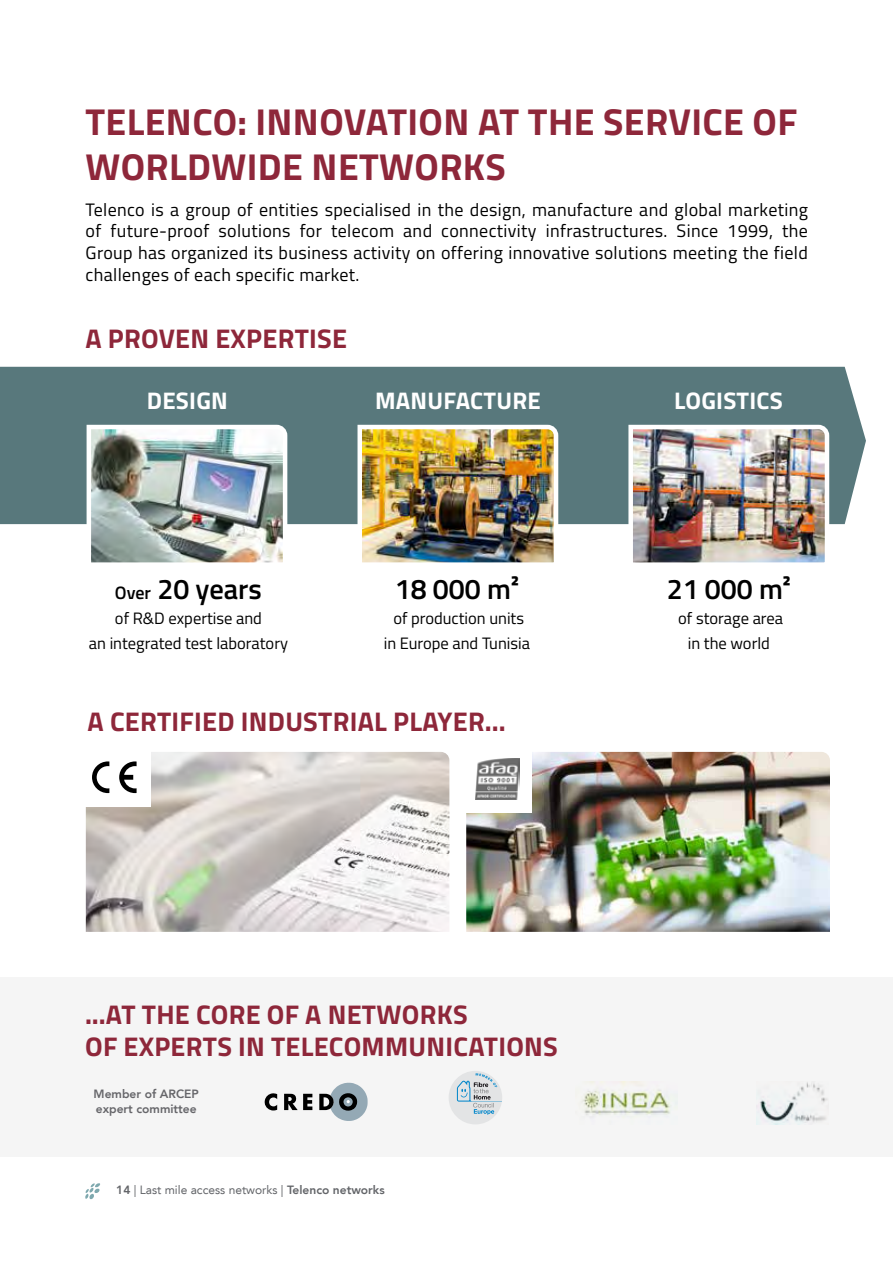
<style>
.page{position:relative;width:893px;height:1263px;background:#fff}
.page>*{position:absolute;margin:0;border:0;box-sizing:border-box;transform-origin:0 0}
.t1{font:700 37.5px/45px "Titillium Web";letter-spacing:.01em;color:#8e273a}
.t2{font:600 28.5px "Titillium Web";color:#000}
.t3{font:700 27px/32.4px "Titillium Web";letter-spacing:.01em;color:#8e273a}
.t4{font:700 24px "Titillium Web";letter-spacing:.01em;color:#fff}
.t5{font:18px/21.6px "Titillium Web";letter-spacing:.02em;color:#000;text-align:justify}
.t6{font:16.5px/24.6px "Titillium Web";color:#000;text-align:center}
.t7{font:12px "Avenir LT";color:#636569}
.t8{font:800 12px/15px "Avenir LT";color:#66666a}
.s1{font-size:18px}
.s2{font-weight:800}
</style>
<div class="page">
<svg style="left:85px;top:1183px;width:15px;height:16px"></svg>
<div style="left:0;top:977px;width:893px;height:180px;background:#f5f5f5"></div>
<div style="left:0;top:367px;width:626px;height:157px;background:#58787c"></div>
<img style="left:355px;top:422px;width:205px;height:141px">
<img style="left:626px;top:366px;width:240px;height:197px">
<img style="left:84px;top:422px;width:206px;height:141px">
<img style="left:466px;top:752px;width:364px;height:180px">
<div style="left:454px;top:743px;width:77px;height:69px;background:#fff"></div>
<div style="left:449px;top:1071px;width:53px;height:53px;background:#e3e4e5;border-radius:50%"></div>
<svg style="left:457px;top:1073px;width:45px;height:42px"></svg>
<img style="left:581px;top:1081px;width:89px;height:34px">
<img style="left:756px;top:1082px;width:72px;height:42px">
<svg style="left:265px;top:1093px;width:12px;height:17px"></svg>
<svg style="left:284px;top:1094px;width:28px;height:16px"></svg>
<svg style="left:319px;top:1083px;width:49px;height:38px"></svg>
<img style="left:475px;top:759px;width:44px;height:40px">
<img style="left:86px;top:752px;width:363px;height:180px">
<div style="left:67px;top:738px;width:84px;height:69px;background:#fff"></div>
<svg style="left:92px;top:761px;width:17px;height:32px"></svg>
<svg style="left:119px;top:761px;width:18px;height:32px"></svg>
<h1 class="t1" style="left:85px;top:98px;width:713px">TELENCO: INNOVATION AT THE SERVICE OF<br>WORLDWIDE NETWORKS</h1>
<p class="t5" style="left:86px;top:198px;width:724px">Telenco is a group of entities specialised in the design, manufacture and global marketing of future-proof solutions for telecom and connectivity infrastructures. Since 1999, the Group has organized its business activity on offering innovative solutions meeting the field challenges of each specific market.</p>
<h3 class="t3" style="left:85px;top:321px;width:263px">A PROVEN EXPERTISE</h3>
<h3 class="t4" style="left:147px;top:382px;width:83px">DESIGN</h3>
<h3 class="t4" style="left:375px;top:382px;width:167px">MANUFACTURE</h3>
<h3 class="t4" style="left:674px;top:382px;width:110px">LOGISTICS</h3>
<h2 class="t2" style="left:115px;top:568px;width:148px"><span class="s1">Over</span> 20 years</h2>
<p class="t6" style="left:89px;top:605px;width:201px">of R&amp;D expertise and<br>an integrated test laboratory</p>
<h2 class="t2" style="left:395px;top:568px;width:126px">18 000 m²</h2>
<p class="t6" style="left:384px;top:605px;width:148px">of production units in Europe and Tunisia</p>
<h3 class="t3" style="left:88px;top:703px;width:420px">A CERTIFIED INDUSTRIAL PLAYER...</h3>
<h3 class="t3" style="left:85px;top:996px;width:474px">...AT THE CORE OF A NETWORKS<br>OF EXPERTS IN TELECOMMUNICATIONS</h3>
<p class="t8" style="left:94px;top:1087px;width:107px">Member of ARCEP expert committee</p>
<p class="t7" style="left:116px;top:1183px;width:270px"><span class="s2">14</span> | Last mile access networks | <span class="s2">Telenco networks</span></p>
<h2 class="t2" style="left:667px;top:568px;width:126px">21 000 m²</h2>
<p class="t6" style="left:678px;top:605px;width:106px">of storage area in the world</p>
</div>
